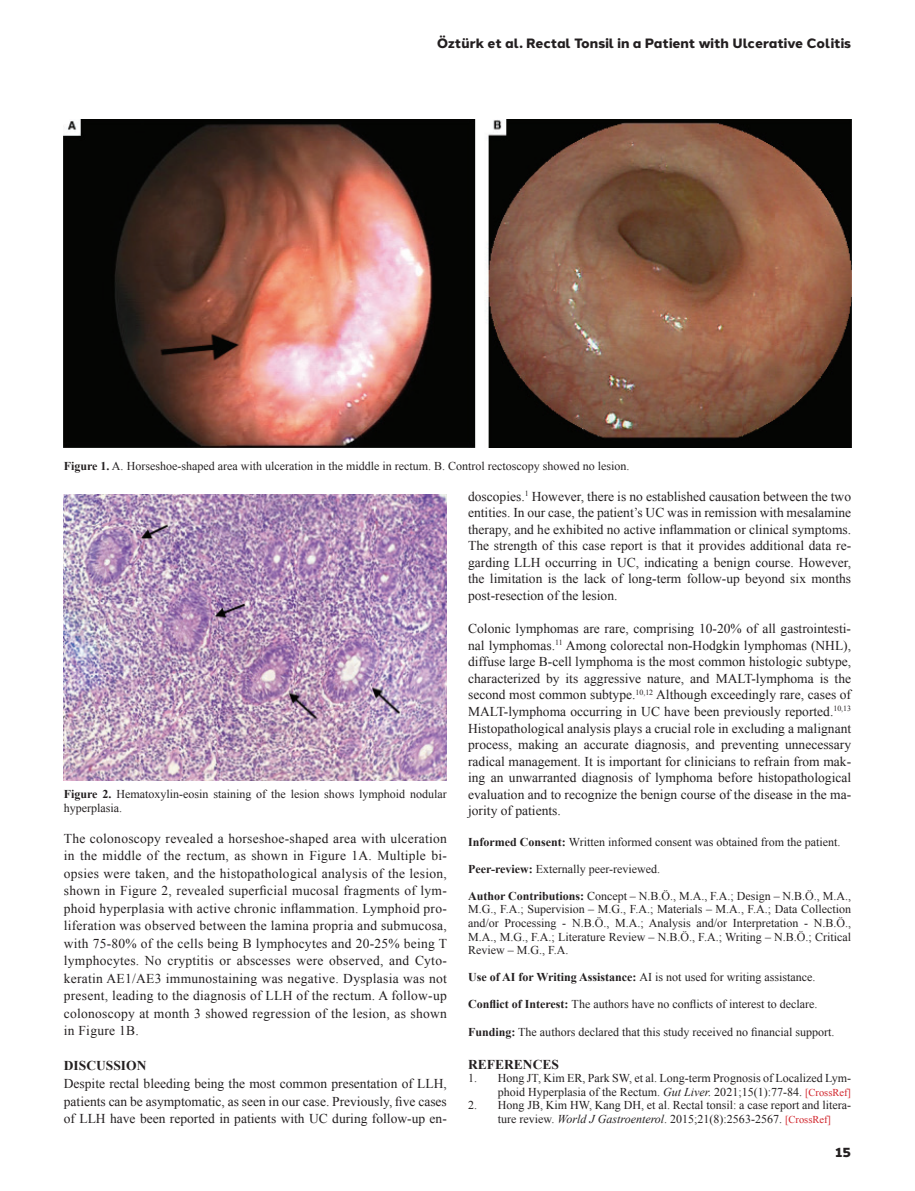
<style>
.page{position:relative;width:915px;height:1191px;background:#fff}
.page>*{position:absolute;margin:0;border:0;box-sizing:border-box;transform-origin:0 0}
.t1{font:13.5px/16.5px "Times New Roman";color:#231f20;text-align:justify}
.t2{font:800 13.5px "Halcom";color:#231f20}
.t3{font:700 13.5px "Times New Roman";color:#231f20}
.t4{font:12px/13.5px "Times New Roman";color:#231f20}
.s1{font-weight:700}
.s2{font-style:italic}
.s3{font-size:10.5px;color:#d1232a}
</style>
<div class="page">
<hr style="left:0;top:0;width:1px;height:64px;background:#b1b3d8">
<img style="left:64px;top:494px;width:382px;height:286px">
<img style="left:64px;top:119px;width:786px;height:328px">
<p class="t2" style="left:436px;top:33px;width:415px">Öztürk et al. Rectal Tonsil in a Patient with Ulcerative Colitis</p>
<p class="t4" style="left:64px;top:459px;width:567px"><span class="s1">Figure 1.</span> A. Horseshoe-shaped area with ulceration in the middle in rectum. B. Control rectoscopy showed no lesion.</p>
<p class="t4" style="left:64px;top:786px;width:384px;line-height:14.4px"><span class="s1">Figure 2.</span> Hematoxylin-eosin staining of the lesion shows lymphoid nodular hyperplasia.</p>
<p class="t1" style="left:64px;top:829px;width:384px;line-height:17.5px">The colonoscopy revealed a horseshoe-shaped area with ulceration in the middle of the rectum, as shown in Figure 1A. Multiple bi&shy;opsies were taken, and the histopathological analysis of the lesion, shown in Figure 2, revealed superficial mucosal fragments of lym&shy;phoid hyperplasia with active chronic inflammation. Lymphoid pro&shy;liferation was observed between the lamina propria and submucosa, with 75-80% of the cells being B lymphocytes and 20-25% being T lymphocytes. No cryptitis or abscesses were observed, and Cyto&shy;keratin AE1/AE3 immunostaining was negative. Dysplasia was not present, leading to the diagnosis of LLH of the rectum. A follow-up colonoscopy at month 3 showed regression of the lesion, as shown in Figure 1B.</p>
<p class="t3" style="left:64px;top:1056px;width:84px">DISCUSSION</p>
<p class="t1" style="left:64px;top:1074px;width:384px;line-height:17.5px">Despite rectal bleeding being the most common presentation of LLH, patients can be asymptomatic, as seen in our case. Previously, five cases of LLH have been reported in patients with UC during follow-up en-</p>
<p class="t1" style="left:468px;top:487px;width:384px">doscopies.<sup>1</sup> However, there is no established causation between the two entities. In our case, the patient’s UC was in remission with mesalamine therapy, and he exhibited no active inflammation or clinical symptoms.<br>The strength of this case report is that it provides additional data re&shy;garding LLH occurring in UC, indicating a benign course. However, the limitation is the lack of long-term follow-up beyond six months post-resection of the lesion.</p>
<p class="t1" style="left:468px;top:620px;width:384px">Colonic lymphomas are rare, comprising 10-20% of all gastrointesti&shy;nal lymphomas.<sup>11</sup> Among colorectal non-Hodgkin lymphomas (NHL), diffuse large B-cell lymphoma is the most common histologic subtype, characterized by its aggressive nature, and MALT-lymphoma is the second most common subtype.<sup>10,12</sup> Although exceedingly rare, cases of MALT-lymphoma occurring in UC have been previously reported.<sup>10,13<br></sup>Histopathological analysis plays a crucial role in excluding a malignant process, making an accurate diagnosis, and preventing unnecessary radical management. It is important for clinicians to refrain from mak&shy;ing an unwarranted diagnosis of lymphoma before histopathological evaluation and to recognize the benign course of the disease in the ma&shy;jority of patients.</p>
<p class="t4" style="left:468px;top:834px;width:374px"><span class="s1">Informed Consent:</span> Written informed consent was obtained from the patient.</p>
<p class="t4" style="left:468px;top:861px;width:193px"><span class="s1">Peer-review:</span> Externally peer-reviewed.</p>
<p class="t4" style="left:468px;top:889px;width:384px;text-align:justify"><span class="s1">Author Contributions:</span> Concept – N.B.Ö., M.A., F.A.; Design – N.B.Ö., M.A., M.G., F.A.; Supervision – M.G., F.A.; Materials – M.A., F.A.; Data Collection and/or Processing - N.B.Ö., M.A.; Analysis and/or Interpretation - N.B.Ö., M.A., M.G., F.A.; Literature Review – N.B.Ö., F.A.; Writing – N.B.Ö.; Critical Review – M.G., F.A.</p>
<p class="t4" style="left:468px;top:970px;width:348px"><span class="s1">Use of AI for Writing Assistance:</span> AI is not used for writing assistance.</p>
<p class="t4" style="left:468px;top:997px;width:351px"><span class="s1">Conflict of Interest:</span> The authors have no conflicts of interest to declare.</p>
<p class="t4" style="left:468px;top:1024px;width:368px"><span class="s1">Funding:</span> The authors declared that this study received no financial support.</p>
<p class="t3" style="left:468px;top:1054px;width:92px">REFERENCES</p>
<p class="t4" style="left:468px;top:1071px;width:384px;text-align:right">1. Hong JT, Kim ER, Park SW, et al. Long-term Prognosis of Localized Lym&shy;phoid Hyperplasia of the Rectum. <span class="s2">Gut Liver.</span> 2021;15(1):77-84. <span class="s3">[CrossRef]</span></p>
<p class="t4" style="left:497px;top:1098px;width:354px;text-indent:-30px">2. Hong JB, Kim HW, Kang DH, et al. Rectal tonsil: a case report and litera&shy;ture review. <span class="s2">World J Gastroenterol</span>. 2015;21(8):2563-2567. <span class="s3">[CrossRef]</span></p>
<p class="t2" style="left:835px;top:1141px;width:17px">15</p>
</div>
